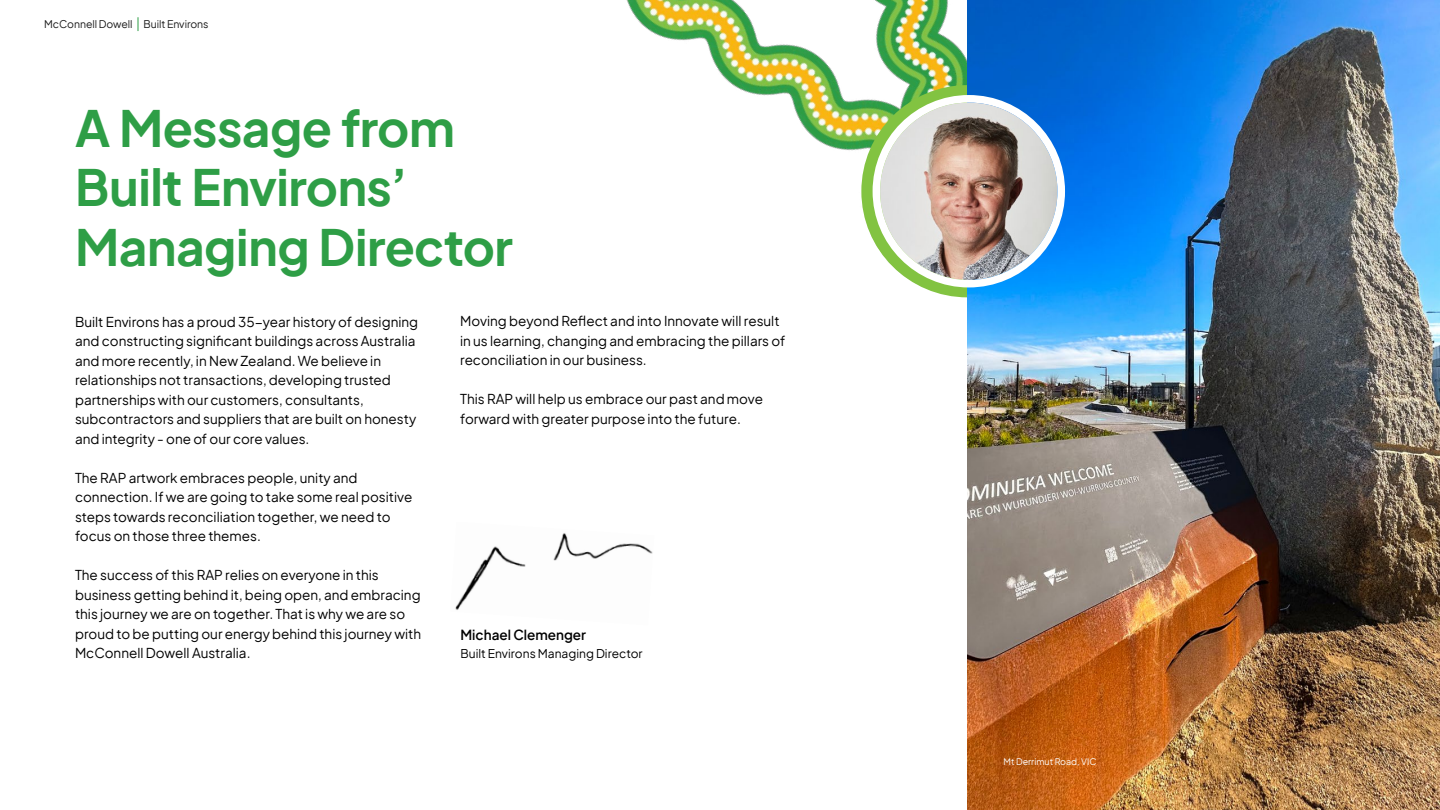
<style>
.page{position:relative;width:1440px;height:810px;background:#fff}
.page>*{position:absolute;margin:0;border:0;box-sizing:border-box;transform-origin:0 0}
.t1{font:700 49.5px/59.4px "Plus Jakarta Sans";letter-spacing:-.01em;color:#2e9e46}
.t2{font:13.5px/19.5px "Plus Jakarta Sans";color:#000}
.t3{font:600 13.5px "Plus Jakarta Sans";color:#000}
.t4{font:12px "Plus Jakarta Sans";color:#000}
.t5{font:10.5px "Plus Jakarta Sans";letter-spacing:-.005em;color:#1a1a1a}
.t6{font:9px "Plus Jakarta Sans";color:#fff}
</style>
<div class="page">
<svg style="left:138px;top:17px;width:1px;height:14px"></svg>
<img style="left:626px;top:0;width:342px;height:434px">
<svg style="left:861px;top:85px;width:213px;height:212px;fill:#82c341"></svg>
<img style="left:968px;top:0;width:472px;height:810px">
<img style="left:880px;top:103px;width:178px;height:177px;border-radius:89px">
<div style="left:873px;top:95px;width:192px;height:192px;border:8px solid #fff;border-radius:50%"></div>
<img style="left:455px;top:533px;width:198px;height:77px">
<p class="t5" style="left:44px;top:16px;width:166px">McConnell Dowell Built Environs</p>
<h1 class="t1" style="left:75px;top:93px;width:440px">A Message from<br>Built Environs’<br>Managing Director</h1>
<p class="t2" style="left:75px;top:310px;width:345px">Built Environs has a proud 35-year history of designing and constructing significant buildings across Australia and more recently, in New Zealand. We believe in relationships not transactions, developing trusted partnerships with our customers, consultants, subcontractors and suppliers that are built on honesty and integrity - one of our core values.</p>
<p class="t2" style="left:75px;top:466px;width:339px">The RAP artwork embraces people, unity and connection. If we are going to take some real positive steps towards reconciliation together, we need to focus on those three themes.</p>
<p class="t2" style="left:75px;top:564px;width:348px">The success of this RAP relies on everyone in this business getting behind it, being open, and embracing this journey we are on together. That is why we are so proud to be putting our energy behind this journey with McConnell Dowell Australia.</p>
<p class="t2" style="left:460px;top:310px;width:327px">Moving beyond Reflect and into Innovate will result in us learning, changing and embracing the pillars of reconciliation in our business.</p>
<p class="t2" style="left:460px;top:388px;width:304px">This RAP will help us embrace our past and move forward with greater purpose into the future.</p>
<p class="t3" style="left:460px;top:623px;width:127px">Michael Clemenger</p>
<p class="t4" style="left:460px;top:643px;width:184px">Built Environs Managing Director</p>
<p class="t6" style="left:1004px;top:754px;width:94px">Mt Derrimut Road, VIC</p>
</div>
